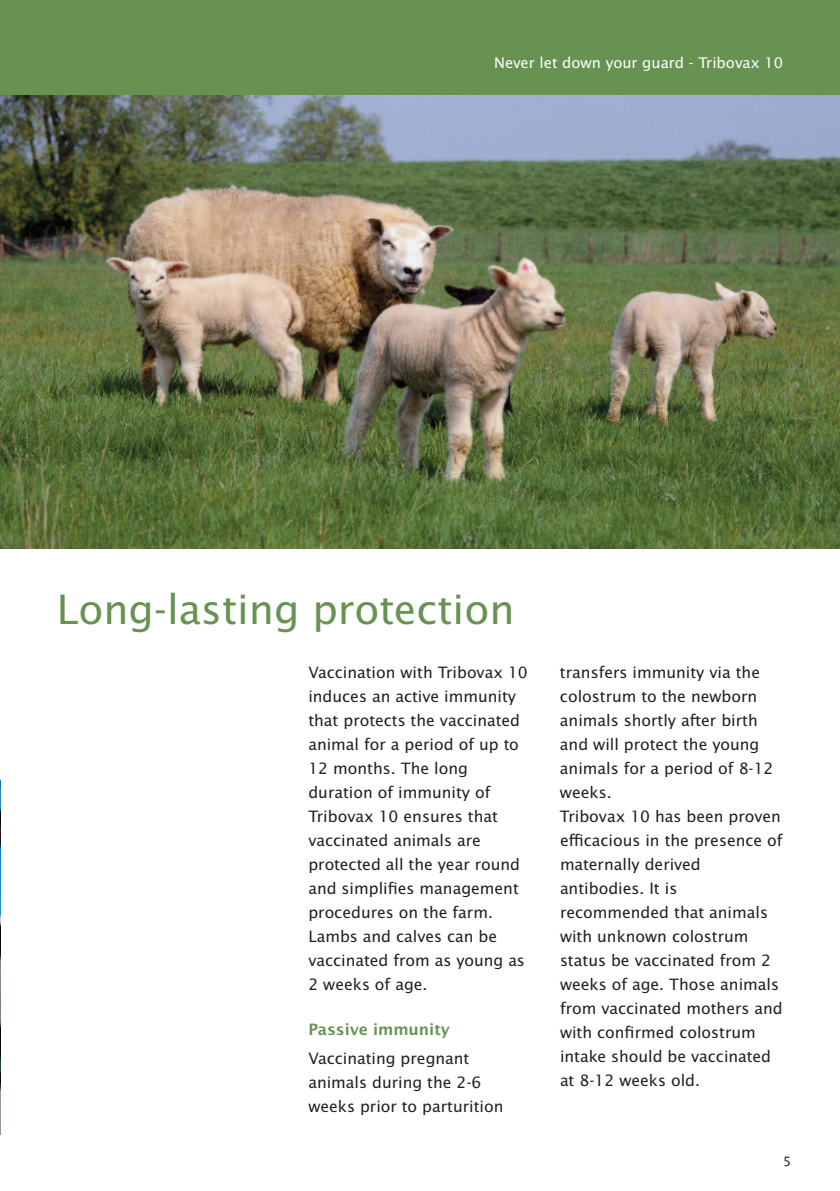
<style>
.page{position:relative;width:840px;height:1191px;background:#fff}
.page>*{position:absolute;margin:0;border:0;box-sizing:border-box;transform-origin:0 0}
.t1{font:44px "Lucida Sans AK";color:#689252}
.t2{font:17px/24px "Lucida Sans AK";color:#231f20}
.t3{font:600 17px "Lucida Sans AK";color:#689252}
.t4{font:16px "Lucida Sans AK";color:#fff}
.t5{font:14px "Lucida Sans AK";color:#231f20}
</style>
<div class="page">
<div style="left:0;top:0;width:839px;height:95px;background:#689252"></div>
<img style="left:0;top:780px;width:1px;height:354px">
<img style="left:0;top:95px;width:839px;height:453px">
<p class="t4" style="left:494px;top:57px;width:290px">Never let down your guard - Tribovax 10</p>
<h1 class="t1" style="left:57px;top:592px;width:459px">Long-lasting protection</h1>
<p class="t2" style="left:308px;top:661px;width:221px">Vaccination with Tribovax 10 induces an active immunity that protects the vaccinated animal for a period of up to<br>12 months. The long duration of immunity of<br>Tribovax 10 ensures that vaccinated animals are protected all the year round and simplifies management procedures on the farm.<br>Lambs and calves can be vaccinated from as young as<br>2 weeks of age.</p>
<p class="t3" style="left:308px;top:1022px;width:143px">Passive immunity</p>
<p class="t2" style="left:308px;top:1047px;width:196px">Vaccinating pregnant animals during the 2-6 weeks prior to parturition</p>
<p class="t2" style="left:559px;top:661px;width:224px">transfers immunity via the colostrum to the newborn animals shortly a﬇er birth and will protect the young animals for a period of 8-12 weeks.<br>Tribovax 10 has been proven efficacious in the presence of maternally derived antibodies. It is recommended that animals with unknown colostrum status be vaccinated from 2 weeks of age. Those animals from vaccinated mothers and with confirmed colostrum intake should be vaccinated at 8-12 weeks old.</p>
<p class="t5" style="left:782px;top:1155px;width:10px">5</p>
</div>
